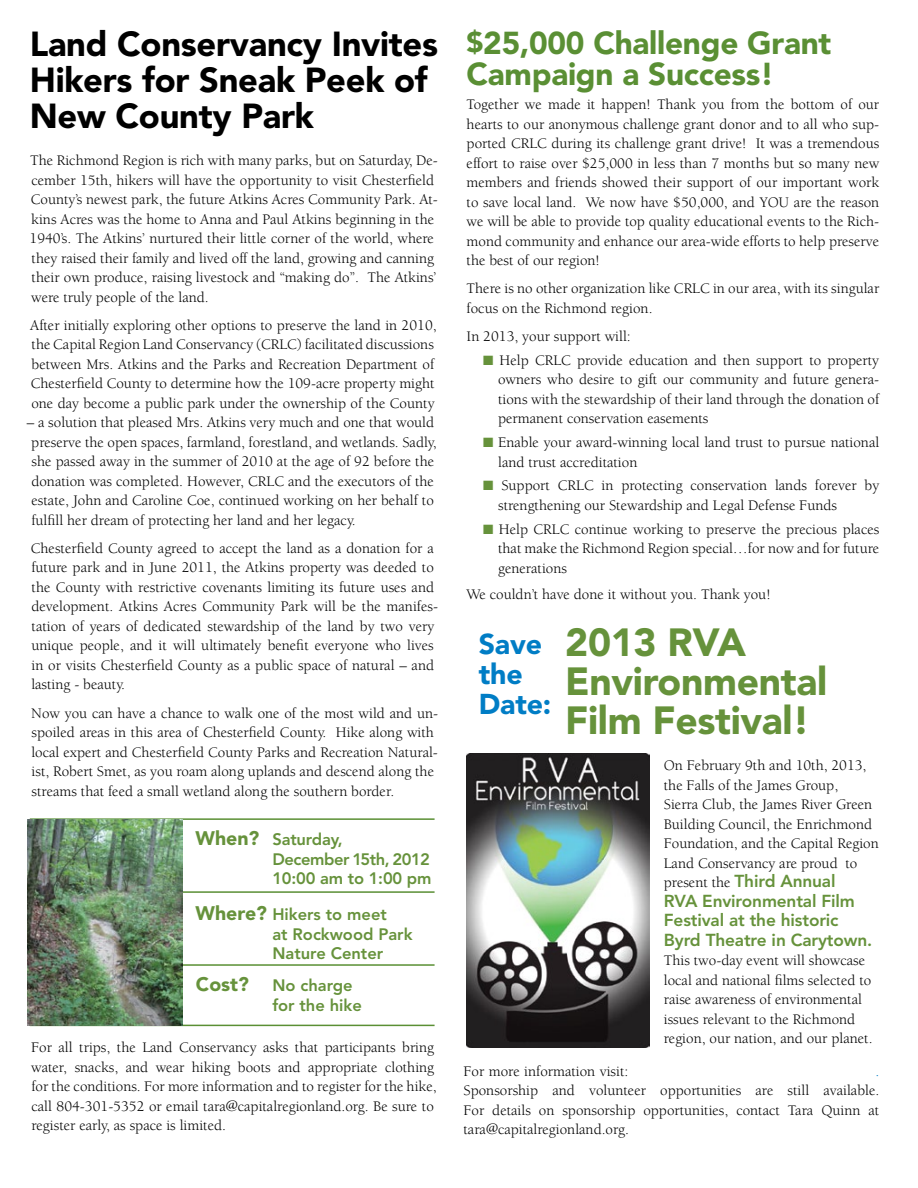
<style>
.page{position:relative;width:918px;height:1188px;background:#fff}
.page>*{position:absolute;margin:0;border:0;box-sizing:border-box;transform-origin:0 0}
.t1{font:900 39px/39px "Avenir";letter-spacing:-.01em;color:#66923b}
.t2{font:900 34.5px/36px "Avenir";letter-spacing:-.01em;color:#000}
.t3{font:900 31.5px/31.5px "Avenir";letter-spacing:-.01em;color:#5a8f34}
.t4{font:900 28.5px/30px "Avenir";letter-spacing:-.01em;color:#007dc5}
.t5{font:800 17.25px/19.5px "Avenir";letter-spacing:-.01em;color:#66923b}
.t6{font:800 16.5px/19.5px "Avenir";color:#66923b}
.t7{font:800 16.5px/19.5px "Avenir";letter-spacing:-.025em;color:#66923b}
.t8{font:15px/19.5px "Berkeley";color:#000}
.t9{font:15px "Berkeley";color:#007dc5}
.s1{font-weight:900;font-size:19.5px}
.s2{font-size:28.5px}
.s3{color:#66923b}
.s4{font-family:"Berkeley";font-weight:400;font-size:15px;color:#000}
</style>
<div class="page">
<hr style="left:30px;top:818px;width:405px;height:2px;background:#5a8f34">
<hr style="left:30px;top:891px;width:405px;height:2px;background:#5a8f34">
<hr style="left:30px;top:964px;width:405px;height:2px;background:#5a8f34">
<hr style="left:30px;top:1025px;width:405px;height:1px;background:#5a8f34">
<img style="left:28px;top:819px;width:154px;height:206px">
<img style="left:467px;top:753px;width:183px;height:295px">
<h2 class="t2" style="left:30px;top:26px;width:410px">Land Conservancy Invites<br>Hikers for Sneak Peek of<br>New County Park</h2>
<p class="t8" style="left:30px;top:151px;width:410px">The Richmond Region is rich with many parks, but on Saturday, De&shy;cember 15th, hikers will have the opportunity to visit Chesterfield County’s newest park, the future Atkins Acres Community Park. At&shy;kins Acres was the home to Anna and Paul Atkins beginning in the 1940’s. The Atkins’ nurtured their little corner of the world, where they raised their family and lived off the land, growing and canning their own produce, raising livestock and “making do”. The Atkins’ were truly people of the land.</p>
<p class="t8" style="left:30px;top:316px;width:408px">After initially exploring other options to preserve the land in 2010, the Capital Region Land Conservancy (CRLC) facilitated discussions between Mrs. Atkins and the Parks and Recreation Department of Chesterfield County to determine how the 109-acre property might one day become a public park under the ownership of the County</p>
<p class="t8" style="left:27px;top:413px;width:411px">– a solution that pleased Mrs. Atkins very much and one that would preserve the open spaces, farmland, forestland, and wetlands. Sadly, she passed away in the summer of 2010 at the age of 92 before the donation was completed. However, CRLC and the executors of the estate, John and Caroline Coe, continued working on her behalf to fulfill her dream of protecting her land and her legacy.</p>
<p class="t8" style="left:31px;top:539px;width:409px">Chesterfield County agreed to accept the land as a donation for a future park and in June 2011, the Atkins property was deeded to the County with restrictive covenants limiting its future uses and development. Atkins Acres Community Park will be the manifes&shy;tation of years of dedicated stewardship of the land by two very unique people, and it will ultimately benefit everyone who lives in or visits Chesterfield County as a public space of natural – and lasting - beauty.</p>
<p class="t8" style="left:31px;top:703px;width:408px">Now you can have a chance to walk one of the most wild and un&shy;spoiled areas in this area of Chesterfield County. Hike along with local expert and Chesterfield County Parks and Recreation Natural&shy;ist, Robert Smet, as you roam along uplands and descend along the streams that feed a small wetland along the southern border.</p>
<p class="t7" style="left:272px;top:830px;width:161px;text-indent:-77px"><span class="s1">When?</span> Saturday,<br>December 15th, 2012<br>10:00 am to 1:00 pm</p>
<p class="t6" style="left:272px;top:904px;width:142px;text-indent:-77px"><span class="s1">Where?</span> Hikers to meet<br>at Rockwood Park<br>Nature Center</p>
<p class="t6" style="left:272px;top:976px;width:91px;text-indent:-76px"><span class="s1">Cost?</span> No charge for the hike</p>
<p class="t8" style="left:31px;top:1038px;width:407px">For all trips, the Land Conservancy asks that participants bring water, snacks, and wear hiking boots and appropriate clothing for the conditions. For more information and to register for the hike, call 804-301-5352 or email tara@capitalregionland.org. Be sure to register early, as space is limited.</p>
<h3 class="t3" style="left:467px;top:27px;width:366px"><span class="s2">$</span>25,000 Challenge Grant<br>Campaign a Success!</h3>
<p class="t8" style="left:467px;top:95px;width:414px;text-align:justify">Together we made it happen! Thank you from the bottom of our hearts to our anonymous challenge grant donor and to all who sup&shy;ported CRLC during its challenge grant drive! It was a tremendous effort to raise over $25,000 in less than 7 months but so many new members and friends showed their support of our important work to save local land. We now have $50,000, and YOU are the reason we will be able to provide top quality educational events to the Rich&shy;mond community and enhance our area-wide efforts to help preserve the best of our region!</p>
<p class="t8" style="left:467px;top:279px;width:414px">There is no other organization like CRLC in our area, with its singular focus on the Richmond region.</p>
<p class="t8" style="left:467px;top:327px;width:166px">In 2013, your support will:</p>
<p class="t8" style="left:498px;top:351px;width:383px;text-align:justify;text-indent:-15px"><span class="s3">■</span> Help CRLC provide education and then support to property owners who desire to gift our community and future genera&shy;tions with the stewardship of their land through the donation of permanent conservation easements</p>
<p class="t8" style="left:498px;top:433px;width:383px;text-indent:-15px"><span class="s3">■</span> Enable your award-winning local land trust to pursue national land trust accreditation</p>
<p class="t8" style="left:498px;top:476px;width:383px;text-indent:-15px"><span class="s3">■</span> Support CRLC in protecting conservation lands forever by strengthening our Stewardship and Legal Defense Funds</p>
<p class="t8" style="left:498px;top:520px;width:383px;text-align:justify;text-indent:-15px"><span class="s3">■</span> Help CRLC continue working to preserve the precious places that make the Richmond Region special…for now and for future generations</p>
<p class="t8" style="left:467px;top:585px;width:305px">We couldn’t have done it without you. Thank you!</p>
<h3 class="t4" style="left:479px;top:629px;width:74px">Save the<br>Date:</h3>
<h1 class="t1" style="left:565px;top:622px;width:264px">2013 RVA<br>Environmental<br>Film Festival!</h1>
<p class="t8" style="left:664px;top:756px;width:216px">On February 9th and 10th, 2013, the Falls of the James Group,<br>Sierra Club, the James River Green<br>Building Council, the Enrichmond<br>Foundation, and the Capital Region<br>Land Conservancy are proud to</p>
<p class="t5" style="left:664px;top:872px;width:210px"><span class="s4">present the</span> Third Annual<br>RVA Environmental Film<br>Festival at the historic<br>Byrd Theatre in Carytown.</p>
<p class="t8" style="left:664px;top:951px;width:210px">This two-day event will showcase local and national films selected to raise awareness of environmental issues relevant to the Richmond region, our nation, and our planet.</p>
<p class="t8" style="left:464px;top:1062px;width:166px">For more information visit:</p>
<p class="t9" style="left:875px;top:1063px;width:5px">.</p>
<p class="t8" style="left:464px;top:1081px;width:417px;text-align:justify">Sponsorship and volunteer opportunities are still available.<br>For details on sponsorship opportunities, contact Tara Quinn at tara@capitalregionland.org.</p>
</div>
